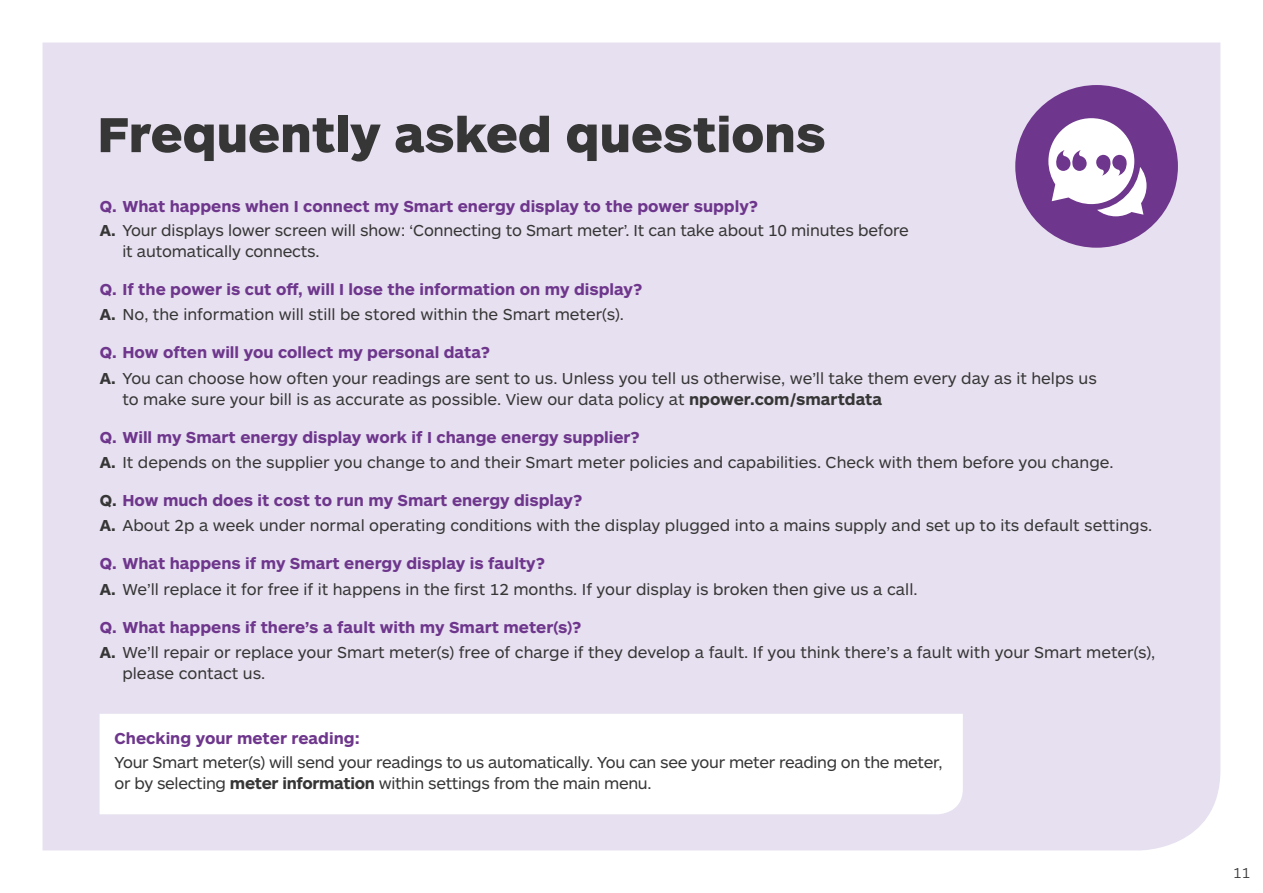
<style>
.page{position:relative;width:1263px;height:893px;background:#fff}
.page>*{position:absolute;margin:0;border:0;box-sizing:border-box;transform-origin:0 0}
.t1{font:900 51px "ARS Maquette Pro";color:#373636}
.t2{font:16.5px/25.2px "ARS Maquette Pro";color:#373636}
.t3{font:16.5px/21px "ARS Maquette Pro";letter-spacing:-.02em;color:#373636}
.t4{font:700 16.5px "ARS Maquette Pro";color:#6e368c}
.t5{font:300 15px "ARS Maquette Pro";color:#373636}
.s1{font-weight:700;color:#6e368c}
.s2{font-weight:700}
</style>
<div class="page">
<div style="left:43px;top:43px;width:1177px;height:807px;background:#e7e0f0"></div>
<svg style="left:100px;top:714px;width:863px;height:100px"></svg>
<svg style="left:1015px;top:85px;width:163px;height:163px"></svg>
<h1 class="t1" style="left:97px;top:101px;width:730px">Frequently asked questions</h1>
<p class="t2" style="left:100px;top:193px;width:810px;line-height:24.2px"><span class="s1">Q. What happens when I connect my Smart energy display to the power supply?<br></span><span class="s2">A.</span> Your displays lower screen will show: ‘Connecting to Smart meter’. It can take about 10 minutes before</p>
<p class="t2" style="left:122px;top:238px;width:199px">it automatically connects.</p>
<p class="t2" style="left:100px;top:276px;width:544px"><span class="s1">Q. If the power is cut off, will I lose the information on my display?<br></span><span class="s2">A.</span> No, the information will still be stored within the Smart meter(s).</p>
<p class="t2" style="left:100px;top:339px;width:998px"><span class="s1">Q. How often will you collect my personal data?<br></span><span class="s2">A.</span> You can choose how often your readings are sent to us. Unless you tell us otherwise, we’ll take them every day as it helps us</p>
<p class="t2" style="left:122px;top:386px;width:761px">to make sure your bill is as accurate as possible. View our data policy at <span class="s2">npower.com/smartdata</span></p>
<p class="t2" style="left:100px;top:424px;width:1015px"><span class="s1">Q. Will my Smart energy display work if I change energy supplier?<br></span><span class="s2">A.</span> It depends on the supplier you change to and their Smart meter policies and capabilities. Check with them before you change.</p>
<p class="t2" style="left:100px;top:487px;width:1054px"><span class="s2">Q.</span> <span class="s1">How much does it cost to run my Smart energy display?<br></span><span class="s2">A.</span> About 2p a week under normal operating conditions with the display plugged into a mains supply and set up to its default settings.</p>
<p class="t2" style="left:100px;top:550px;width:819px"><span class="s1">Q. What happens if my Smart energy display is faulty?<br></span><span class="s2">A.</span> We’ll replace it for free if it happens in the first 12 months. If your display is broken then give us a call.</p>
<p class="t2" style="left:100px;top:613px;width:1057px"><span class="s1">Q. What happens if there’s a fault with my Smart meter(s)?<br></span><span class="s2">A.</span> We’ll repair or replace your Smart meter(s) free of charge if they develop a fault. If you think there’s a fault with your Smart meter(s),</p>
<p class="t2" style="left:122px;top:660px;width:144px">please contact us.</p>
<p class="t4" style="left:115px;top:727px;width:247px">Checking your meter reading:</p>
<p class="t3" style="left:115px;top:751px;width:829px">Your Smart meter(s) will send your readings to us automatically. You can see your meter reading on the meter, or by selecting <span class="s2">meter information</span> within settings from the main menu.</p>
<p class="t5" style="left:1233px;top:863px;width:19px">11</p>
</div>
